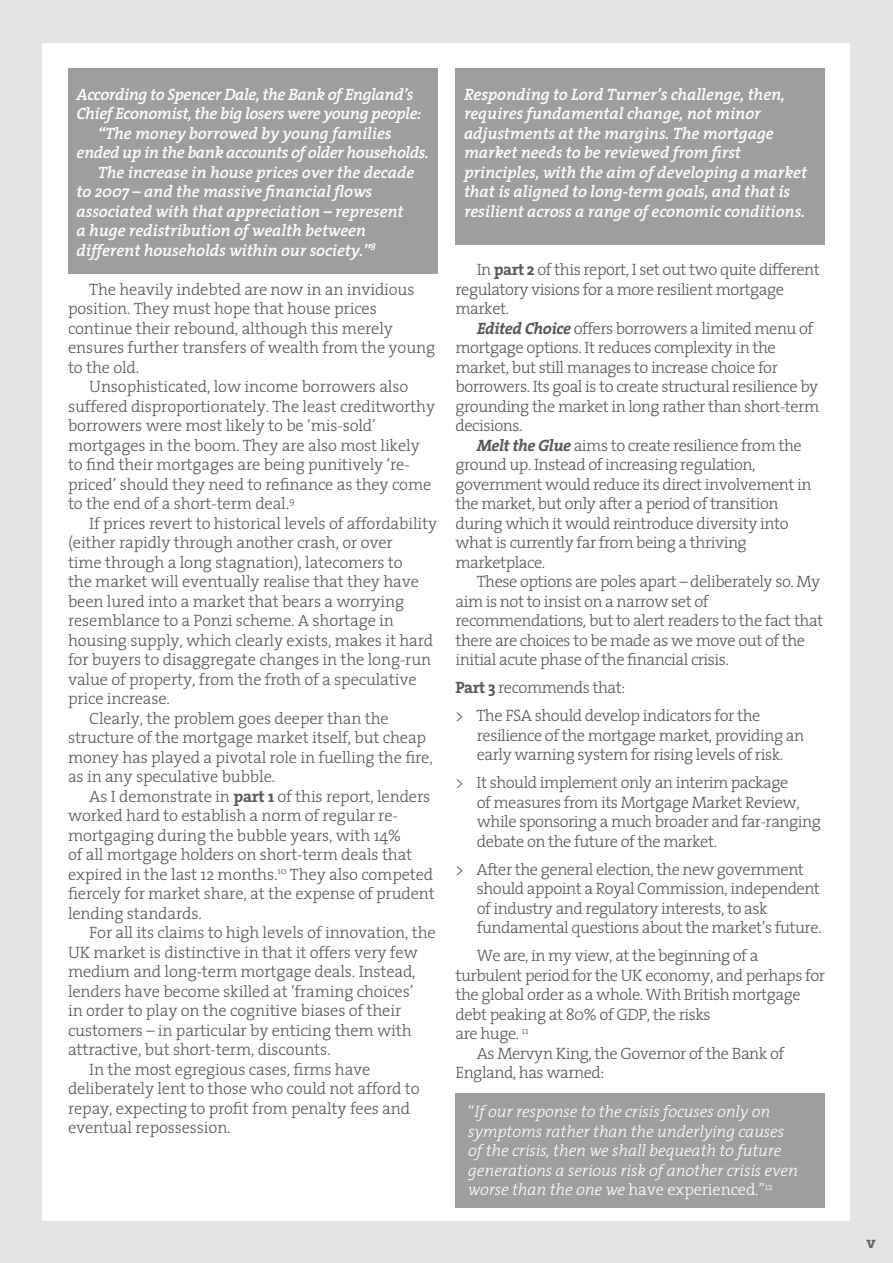
<style>
.page{position:relative;width:893px;height:1263px;background:#e3e4e4}
.page>*{position:absolute;margin:0;border:0;box-sizing:border-box;transform-origin:0 0}
.t1{font:italic 700 18px "The Serif";color:#58585a}
.t2{font:300 16.5px "The Serif";letter-spacing:-.01em;color:#58585a}
.t3{font:300 16.5px/19.5px "The Serif";letter-spacing:-.03em;color:#58585a}
.t4{font:italic 600 16.5px/19.5px "The Serif";letter-spacing:-.01em;color:#fff}
.t5{font:italic 300 16.5px/19.5px "The Serif";letter-spacing:-.01em;color:#fff}
.t6{font:italic 600 16.5px "The Serif";letter-spacing:-.03em;color:#fff}
.s1{font-weight:700}
.s2{font-weight:700;font-style:italic}
.s3{font-style:normal}
</style>
<div class="page">
<div style="left:43px;top:43px;width:807px;height:1177px;background:#fff"></div>
<div style="left:68px;top:68px;width:370px;height:206px;background:#9c9e9f"></div>
<div style="left:455px;top:68px;width:370px;height:177px;background:#9c9e9f"></div>
<div style="left:455px;top:1093px;width:370px;height:115px;background:#9c9e9f"></div>
<p class="t6" style="left:77px;top:80px;width:339px">According to Spencer Dale, the Bank of England’s</p>
<p class="t6" style="left:77px;top:100px;width:346px">Chief Economist, the big losers were young people:</p>
<p class="t4" style="left:98px;top:123px;width:295px">“The money borrowed by young families</p>
<p class="t6" style="left:77px;top:139px;width:354px">ended up in the bank accounts of older households.</p>
<p class="t4" style="left:98px;top:162px;width:318px">The increase in house prices over the decade</p>
<p class="t4" style="left:77px;top:181px;width:297px">to 2007 – and the massive financial flows</p>
<p class="t4" style="left:77px;top:201px;width:329px">associated with that appreciation – represent</p>
<p class="t4" style="left:77px;top:220px;width:291px">a huge redistribution of wealth between</p>
<p class="t4" style="left:77px;top:240px;width:301px">different households within our society.”<sup>8</sup></p>
<p class="t2" style="left:89px;top:275px;width:327px">The heavily indebted are now in an invidious</p>
<p class="t2" style="left:68px;top:295px;width:310px">position. They must hope that house prices</p>
<p class="t2" style="left:68px;top:314px;width:326px">continue their rebound, although this merely</p>
<p class="t2" style="left:68px;top:334px;width:369px">ensures further transfers of wealth from the young</p>
<p class="t2" style="left:68px;top:353px;width:73px">to the old.</p>
<p class="t2" style="left:89px;top:373px;width:320px">Unsophisticated, low income borrowers also</p>
<p class="t2" style="left:68px;top:392px;width:369px">suffered disproportionately. The least creditworthy</p>
<p class="t2" style="left:68px;top:412px;width:309px">borrowers were most likely to be ‘mis-sold’</p>
<p class="t2" style="left:68px;top:431px;width:353px">mortgages in the boom. They are also most likely</p>
<p class="t2" style="left:68px;top:451px;width:343px">to find their mortgages are being punitively ‘re-</p>
<p class="t2" style="left:68px;top:470px;width:365px">priced’ should they need to refinance as they come</p>
<p class="t2" style="left:68px;top:490px;width:228px">to the end of a short-term deal.<sup>9</sup></p>
<p class="t2" style="left:89px;top:509px;width:349px">If prices revert to historical levels of affordability</p>
<p class="t2" style="left:68px;top:529px;width:326px">(either rapidly through another crash, or over</p>
<p class="t2" style="left:68px;top:548px;width:336px">time through a long stagnation), latecomers to</p>
<p class="t2" style="left:68px;top:568px;width:353px">the market will eventually realise that they have</p>
<p class="t2" style="left:68px;top:587px;width:338px">been lured into a market that bears a worrying</p>
<p class="t2" style="left:68px;top:607px;width:327px">resemblance to a Ponzi scheme. A shortage in</p>
<p class="t2" style="left:68px;top:626px;width:367px">housing supply, which clearly exists, makes it hard</p>
<p class="t2" style="left:68px;top:646px;width:365px">for buyers to disaggregate changes in the long-run</p>
<p class="t2" style="left:68px;top:665px;width:350px">value of property, from the froth of a speculative</p>
<p class="t2" style="left:68px;top:685px;width:104px">price increase.</p>
<p class="t2" style="left:89px;top:704px;width:301px">Clearly, the problem goes deeper than the</p>
<p class="t2" style="left:68px;top:724px;width:360px">structure of the mortgage market itself, but cheap</p>
<p class="t2" style="left:68px;top:743px;width:366px">money has played a pivotal role in fuelling the fire,</p>
<p class="t2" style="left:68px;top:763px;width:209px">as in any speculative bubble.</p>
<p class="t2" style="left:89px;top:782px;width:342px">As I demonstrate in <span class="s1">part 1</span> of this report, lenders</p>
<p class="t2" style="left:68px;top:802px;width:331px">worked hard to establish a norm of regular re-</p>
<p class="t2" style="left:68px;top:821px;width:335px">mortgaging during the bubble years, with 14%</p>
<p class="t2" style="left:68px;top:841px;width:346px">of all mortgage holders on short-term deals that</p>
<p class="t2" style="left:68px;top:860px;width:367px">expired in the last 12 months.<sup>10</sup> They also competed</p>
<p class="t2" style="left:68px;top:880px;width:368px">fiercely for market share, at the expense of prudent</p>
<p class="t2" style="left:68px;top:899px;width:135px">lending standards.</p>
<p class="t2" style="left:89px;top:919px;width:348px">For all its claims to high levels of innovation, the</p>
<p class="t2" style="left:68px;top:938px;width:351px">UK market is distinctive in that it offers very few</p>
<p class="t2" style="left:68px;top:958px;width:349px">medium and long-term mortgage deals. Instead,</p>
<p class="t2" style="left:68px;top:977px;width:347px">lenders have become skilled at ‘framing choices’</p>
<p class="t2" style="left:68px;top:997px;width:335px">in order to play on the cognitive biases of their</p>
<p class="t2" style="left:68px;top:1016px;width:345px">customers – in particular by enticing them with</p>
<p class="t2" style="left:68px;top:1036px;width:264px">attractive, but short-term, discounts.</p>
<p class="t2" style="left:89px;top:1055px;width:283px">In the most egregious cases, firms have</p>
<p class="t2" style="left:68px;top:1075px;width:353px">deliberately lent to those who could not afford to</p>
<p class="t2" style="left:68px;top:1094px;width:344px">repay, expecting to profit from penalty fees and</p>
<p class="t2" style="left:68px;top:1114px;width:164px">eventual repossession.</p>
<p class="t4" style="left:464px;top:84px;width:345px">Responding to Lord Turner’s challenge, then, requires fundamental change, not minor adjustments at the margins. The mortgage market needs to be reviewed from first principles, with the aim of developing a market that is aligned to long-term goals, and that is resilient across a range of economic conditions.</p>
<p class="t3" style="left:455px;top:259px;width:366px;text-indent:21px">In <span class="s1">part 2</span> of this report, I set out two quite different regulatory visions for a more resilient mortgage market.</p>
<p class="t3" style="left:455px;top:318px;width:365px;text-indent:21px"><span class="s2">Edited Choice</span> offers borrowers a limited menu of mortgage options. It reduces complexity in the market, but still manages to increase choice for borrowers. Its goal is to create structural resilience by grounding the market in long rather than short-term decisions.</p>
<p class="t3" style="left:455px;top:435px;width:358px;text-indent:21px"><span class="s2">Melt the Glue</span> aims to create resilience from the ground up. Instead of increasing regulation, government would reduce its direct involvement in the market, but only after a period of transition during which it would reintroduce diversity into what is currently far from being a thriving marketplace.</p>
<p class="t3" style="left:455px;top:571px;width:369px;text-indent:21px">These options are poles apart – deliberately so. My aim is not to insist on a narrow set of recommendations, but to alert readers to the fact that there are choices to be made as we move out of the initial acute phase of the financial crisis.</p>
<p class="t3" style="left:455px;top:673px;width:306px;line-height:28px"><span class="s1">Part 3</span> recommends that:<br>&gt; The FSA should develop indicators for the</p>
<p class="t3" style="left:477px;top:725px;width:329px">resilience of the mortgage market, providing an early warning system for rising levels of risk.</p>
<p class="t3" style="left:477px;top:772px;width:346px;text-indent:-21px">&gt; It should implement only an interim package<br>of measures from its Mortgage Market Review, while sponsoring a much broader and far-ranging debate on the future of the market.</p>
<p class="t3" style="left:477px;top:859px;width:346px;text-indent:-21px">&gt; After the general election, the new government should appoint a Royal Commission, independent of industry and regulatory interests, to ask fundamental questions about the market’s future.</p>
<p class="t3" style="left:477px;top:945px;width:283px">We are, in my view, at the beginning of a</p>
<p class="t3" style="left:456px;top:965px;width:371px">turbulent period for the UK economy, and perhaps for</p>
<p class="t3" style="left:456px;top:984px;width:347px">the global order as a whole. With British mortgage</p>
<p class="t3" style="left:456px;top:1004px;width:257px">debt peaking at 80% of GDP, the risks</p>
<p class="t2" style="left:456px;top:1020px;width:74px">are huge. <sup>11</sup></p>
<p class="t3" style="left:477px;top:1043px;width:309px">As Mervyn King, the Governor of the Bank of</p>
<p class="t3" style="left:455px;top:1062px;width:151px">England, has warned:</p>
<p class="t5" style="left:468px;top:1101px;width:331px"><span class="s3">“</span>If our response to the crisis focuses only on symptoms rather than the underlying causes of the crisis, then we shall bequeath to future generations a serious risk of another crisis even worse than the one we <span class="s3">have experienced.”</span><sup>12</sup></p>
<p class="t1" style="left:860px;top:1223px;width:20px">3 6<sub>v</sub></p>
</div>
